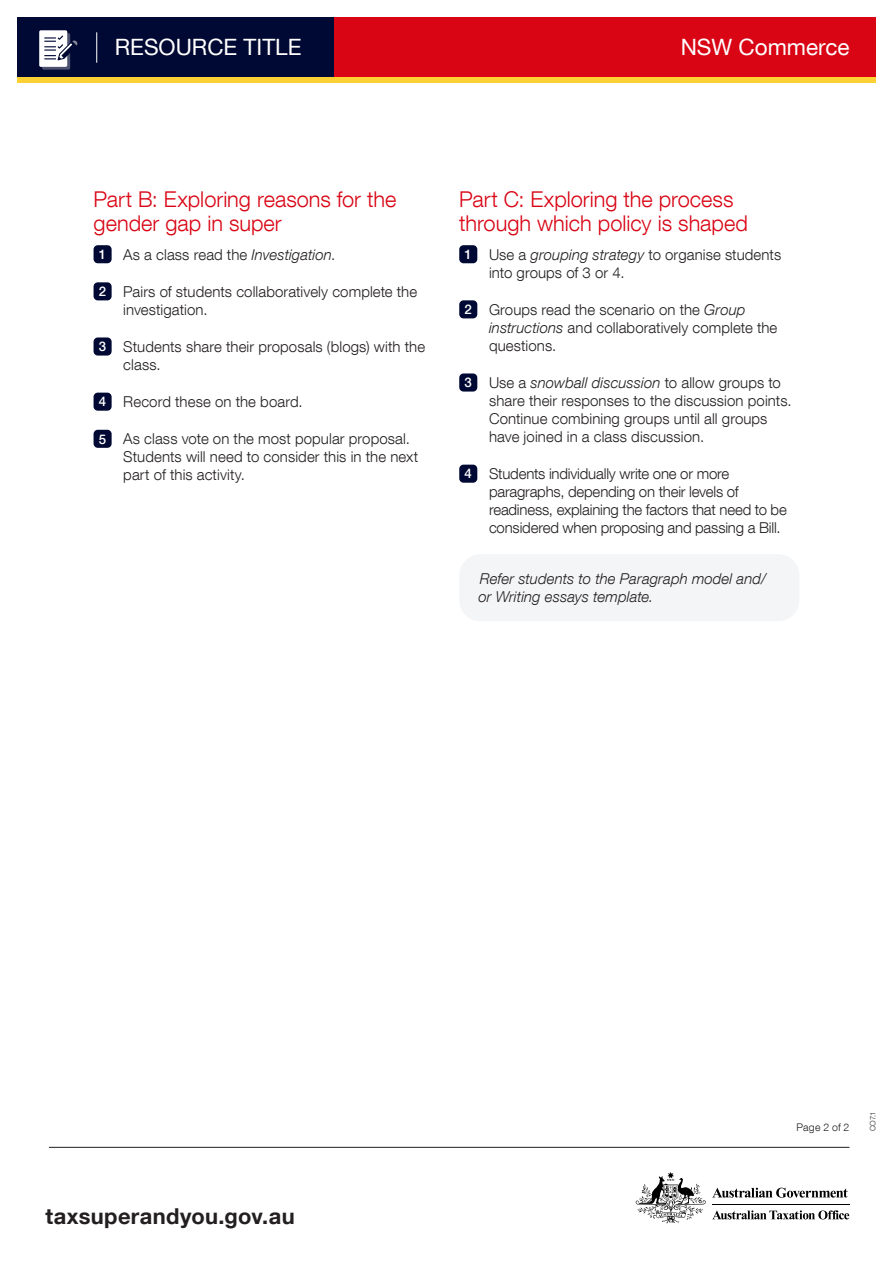
<style>
.page{position:relative;width:893px;height:1263px;background:#fff}
.page>*{position:absolute;margin:0;border:0;box-sizing:border-box;transform-origin:0 0}
.Subject_title{font:22.5px "Helvetica Neue LT Com";color:#fff}
.t1{font:700 21.9px "Helvetica Neue LT Com";letter-spacing:.015em;color:#231f20}
.Heading_2_-_red{font:300 21.75px/24px "Helvetica Neue LT Com";color:#d90514}
.Numbered_list_-_l{font:300 15px/18px "Helvetica Neue LT Com";letter-spacing:.005em;color:#231f20}
.Numbered_list_-_l-2{font:300 15px/18px "Helvetica Neue LT Com";letter-spacing:-.015em;color:#231f20}
.Normal{font:italic 300 15px/18px "Helvetica Neue LT Com";letter-spacing:.005em;color:#231f20}
.Numbers{font:500 13.2px "Helvetica Neue LT Com";color:#fff}
.t2{font:300 10.5px "Helvetica Neue LT Com";letter-spacing:.01em;color:#231f20}
.page_number{font:300 7.5px "Helvetica Neue LT Com";color:#231f20}
.s1{font-style:italic}
</style>
<div class="page">
<hr style="left:712px;top:1204px;width:137px;height:1px;background:#000">
<svg style="left:712px;top:1210px;width:137px;height:9px"></svg>
<svg style="left:712px;top:1188px;width:136px;height:10px"></svg>
<svg style="left:636px;top:1172px;width:70px;height:51px"></svg>
<hr style="left:49px;top:1147px;width:800px;height:1px;background:#231f20">
<div style="left:459px;top:245px;width:18px;height:18px;background:#000933;border-radius:4px"></div>
<div style="left:459px;top:300px;width:18px;height:18px;background:#000933;border-radius:4px"></div>
<div style="left:459px;top:373px;width:18px;height:19px;background:#000933;border-radius:4px"></div>
<div style="left:459px;top:465px;width:18px;height:18px;background:#000933;border-radius:4px"></div>
<div style="left:94px;top:245px;width:18px;height:18px;background:#000933;border-radius:4px"></div>
<div style="left:94px;top:282px;width:18px;height:18px;background:#000933;border-radius:4px"></div>
<div style="left:94px;top:337px;width:18px;height:19px;background:#000933;border-radius:4px"></div>
<div style="left:94px;top:393px;width:18px;height:18px;background:#000933;border-radius:4px"></div>
<div style="left:94px;top:430px;width:18px;height:18px;background:#000933;border-radius:4px"></div>
<div style="left:459px;top:554px;width:340px;height:67px;background:#f4f5f7;border-radius:21px"></div>
<div style="left:17px;top:17px;width:859px;height:61px;background:#d90514"></div>
<div style="left:17px;top:17px;width:316px;height:61px;background:#000933"></div>
<hr style="left:96px;top:32px;width:1px;height:31px;background:#fff">
<svg style="left:39px;top:30px;width:38px;height:40px"></svg>
<div style="left:17px;top:78px;width:859px;height:5px;background:#fed034"></div>
<h1 class="Subject_title" style="left:115px;top:34px;width:188px">RESOURCE TITLE</h1>
<p class="Subject_title" style="left:681px;top:34px;width:170px">NSW Commerce</p>
<h2 class="Heading_2_-_red" style="left:94px;top:187px;width:304px">Part B: Exploring reasons for the gender gap in super</h2>
<p class="Numbers" style="left:99px;top:246px;width:9px">1</p>
<p class="Numbered_list_-_l" style="left:123px;top:245px;width:214px">As a class read the <span class="s1">Investigation</span>.</p>
<p class="Numbers" style="left:99px;top:283px;width:9px">2</p>
<p class="Numbered_list_-_l" style="left:123px;top:282px;width:295px">Pairs of students collaboratively complete the investigation.</p>
<p class="Numbers" style="left:99px;top:339px;width:9px">3</p>
<p class="Numbered_list_-_l" style="left:123px;top:337px;width:303px">Students share their proposals (blogs) with the class.</p>
<p class="Numbers" style="left:99px;top:394px;width:9px">4</p>
<p class="Numbered_list_-_l" style="left:123px;top:392px;width:181px">Record these on the board.</p>
<p class="Numbers" style="left:99px;top:431px;width:9px">5</p>
<p class="Numbered_list_-_l" style="left:123px;top:429px;width:296px">As class vote on the most popular proposal.<br>Students will need to consider this in the next part of this activity.</p>
<h2 class="Heading_2_-_red" style="left:459px;top:187px;width:290px">Part C: Exploring the process through which policy is shaped</h2>
<p class="Numbers" style="left:465px;top:246px;width:9px">1</p>
<p class="Numbered_list_-_l" style="left:489px;top:245px;width:294px">Use a <span class="s1">grouping strategy</span> to organise students into groups of 3 or 4.</p>
<p class="Numbers" style="left:465px;top:301px;width:9px">2</p>
<p class="Numbered_list_-_l" style="left:489px;top:300px;width:290px">Groups read the scenario on the <span class="s1">Group instructions</span> and collaboratively complete the questions.</p>
<p class="Numbers" style="left:465px;top:375px;width:9px">3</p>
<p class="Numbered_list_-_l" style="left:489px;top:373px;width:304px">Use a <span class="s1">snowball discussion</span> to allow groups to share their responses to the discussion points.<br>Continue combining groups until all groups have joined in a class discussion.</p>
<p class="Numbers" style="left:465px;top:466px;width:9px">4</p>
<p class="Numbered_list_-_l-2" style="left:489px;top:464px;width:299px">Students individually write one or more paragraphs, depending on their levels of readiness, explaining the factors that need to be considered when proposing and passing a Bill.</p>
<p class="Normal" style="left:478px;top:569px;width:289px">Refer students to the Paragraph model and/ or Writing essays template.</p>
<h2 class="t1" style="left:46px;top:1202px;width:251px">taxsuperandyou.gov.au</h2>
<p class="t2" style="left:797px;top:1121px;width:54px">Page 2 of 2</p>
<p class="page_number" style="left:868px;top:1131px;width:21px;rotate:-90deg">CO7.1</p>
</div>
